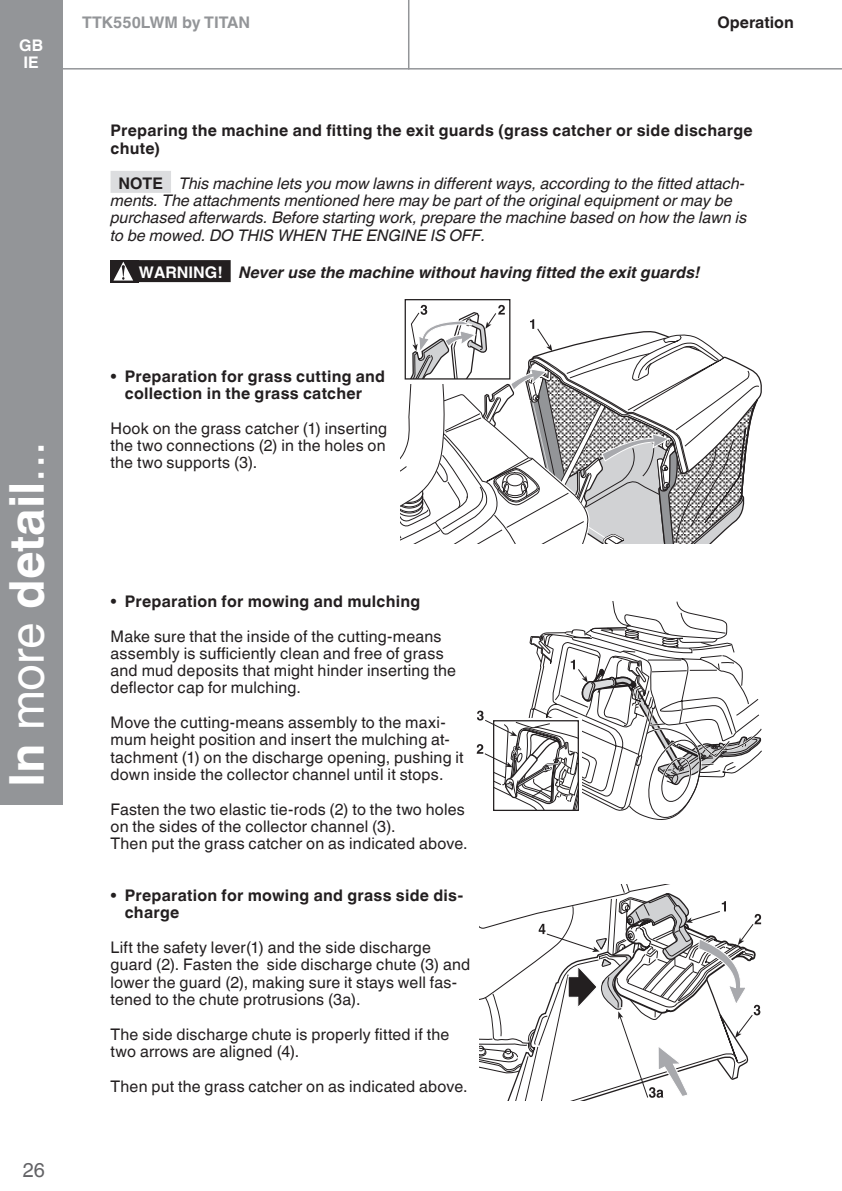
<style>
.page{position:relative;width:842px;height:1191px;background:#fff}
.page>*{position:absolute;margin:0;border:0;box-sizing:border-box;transform-origin:0 0}
.t1{font:700 48px "Helvetica World";color:#fff}
.t2{font:20px "Helvetica World";color:#636366}
.testo_sx_8_8_65{font:16px/17.2px "Helvetica World";letter-spacing:.015em;color:#231f20}
.testo_sx_8_8_65-2{font:italic 16px/17.2px "Helvetica World";color:#231f20}
.testo_sx_8_8_65-3{font:700 16px/17.2px "Helvetica World";letter-spacing:.015em;color:#231f20}
.testo_sx_8_8_65-4{font:italic 700 16px "Helvetica World";color:#231f20}
.t3{font:700 16px "Helvetica World";color:#939598}
.t4{font:700 16px/17.4px "Helvetica World";color:#fff}
.s1{font-weight:400}
.s2{font-weight:700;font-style:normal}
.s3{font-style:normal;color:#fff}
</style>
<div class="page">
<hr style="left:408px;top:0;width:1px;height:69px;background:#939598">
<div style="left:111px;top:171px;width:60px;height:22px;background:#dcdddf"></div>
<div style="left:139px;top:260px;width:92px;height:22px;background:#231f20"></div>
<div style="left:111px;top:260px;width:28px;height:22px;background:#231f20"></div>
<svg style="left:113px;top:262px;width:20px;height:18px"></svg>
<svg style="left:401px;top:300px;width:361px;height:243px"></svg>
<svg style="left:477px;top:601px;width:285px;height:219px"></svg>
<svg style="left:479px;top:884px;width:282px;height:216px"></svg>
<div style="left:0;top:0;width:62px;height:805px;background:#939598"></div>
<hr style="left:62px;top:68px;width:780px;height:2px;background:#939598">
<p class="t4" style="left:19px;top:37px;width:25px">GB<br>IE</p>
<h1 class="t1" style="left:-1px;top:787px;width:347px;rotate:-90deg">In <span class="s1">more</span> detail<span class="s1">...</span></h1>
<p class="t2" style="left:23px;top:1158px;width:24px">26</p>
<p class="t3" style="left:82px;top:13px;width:169px">TTK550LWM by TITAN</p>
<p class="testo_sx_8_8_65-3" style="left:718px;top:14px;width:78px">Operation</p>
<p class="testo_sx_8_8_65-3" style="left:111px;top:122px;width:644px">Preparing the machine and fitting the exit guards (grass catcher or side discharge chute)</p>
<p class="testo_sx_8_8_65-2" style="left:111px;top:175px;width:638px;text-indent:8px"><span class="s2">NOTE</span> This machine lets you mow lawns in different ways, according to the fitted attach&shy;ments. The attachments mentioned here may be part of the original equipment or may be purchased afterwards. Before starting work, prepare the machine based on how the lawn is to be mowed. DO THIS WHEN THE ENGINE IS OFF.</p>
<p class="testo_sx_8_8_65-4" style="left:139px;top:263px;width:563px"><span class="s3">WARNING!</span> Never use the machine without having fitted the exit guards!</p>
<p class="testo_sx_8_8_65-3" style="left:111px;top:368px;width:276px;text-align:center">• Preparation for grass cutting and collection in the grass catcher</p>
<p class="testo_sx_8_8_65" style="left:111px;top:419px;width:278px;text-align:justify">Hook on the grass catcher (1) inserting the two connections (2) in the holes on the two supports (3).</p>
<p class="testo_sx_8_8_65-3" style="left:111px;top:593px;width:311px">• Preparation for mowing and mulching</p>
<p class="testo_sx_8_8_65" style="left:111px;top:627px;width:347px">Make sure that the inside of the cutting-means assembly is sufficiently clean and free of grass and mud deposits that might hinder inserting the deflector cap for mulching.</p>
<p class="testo_sx_8_8_65" style="left:111px;top:714px;width:355px">Move the cutting-means assembly to the maxi&shy;mum height position and insert the mulching at&shy;tachment (1) on the discharge opening, pushing it down inside the collector channel until it stops.</p>
<p class="testo_sx_8_8_65" style="left:111px;top:800px;width:356px">Fasten the two elastic tie-rods (2) to the two holes on the sides of the collector channel (3).</p>
<p class="testo_sx_8_8_65" style="left:111px;top:835px;width:359px">Then put the grass catcher on as indicated above.</p>
<p class="testo_sx_8_8_65-3" style="left:125px;top:887px;width:340px;text-indent:-14px">• Preparation for mowing and grass side dis&shy;charge</p>
<p class="testo_sx_8_8_65" style="left:111px;top:938px;width:361px">Lift the safety lever(1) and the side discharge guard (2). Fasten the side discharge chute (3) and lower the guard (2), making sure it stays well fas&shy;tened to the chute protrusions (3a).</p>
<p class="testo_sx_8_8_65" style="left:111px;top:1025px;width:340px">The side discharge chute is properly fitted if the two arrows are aligned (4).</p>
<p class="testo_sx_8_8_65" style="left:111px;top:1077px;width:359px">Then put the grass catcher on as indicated above.</p>
</div>
